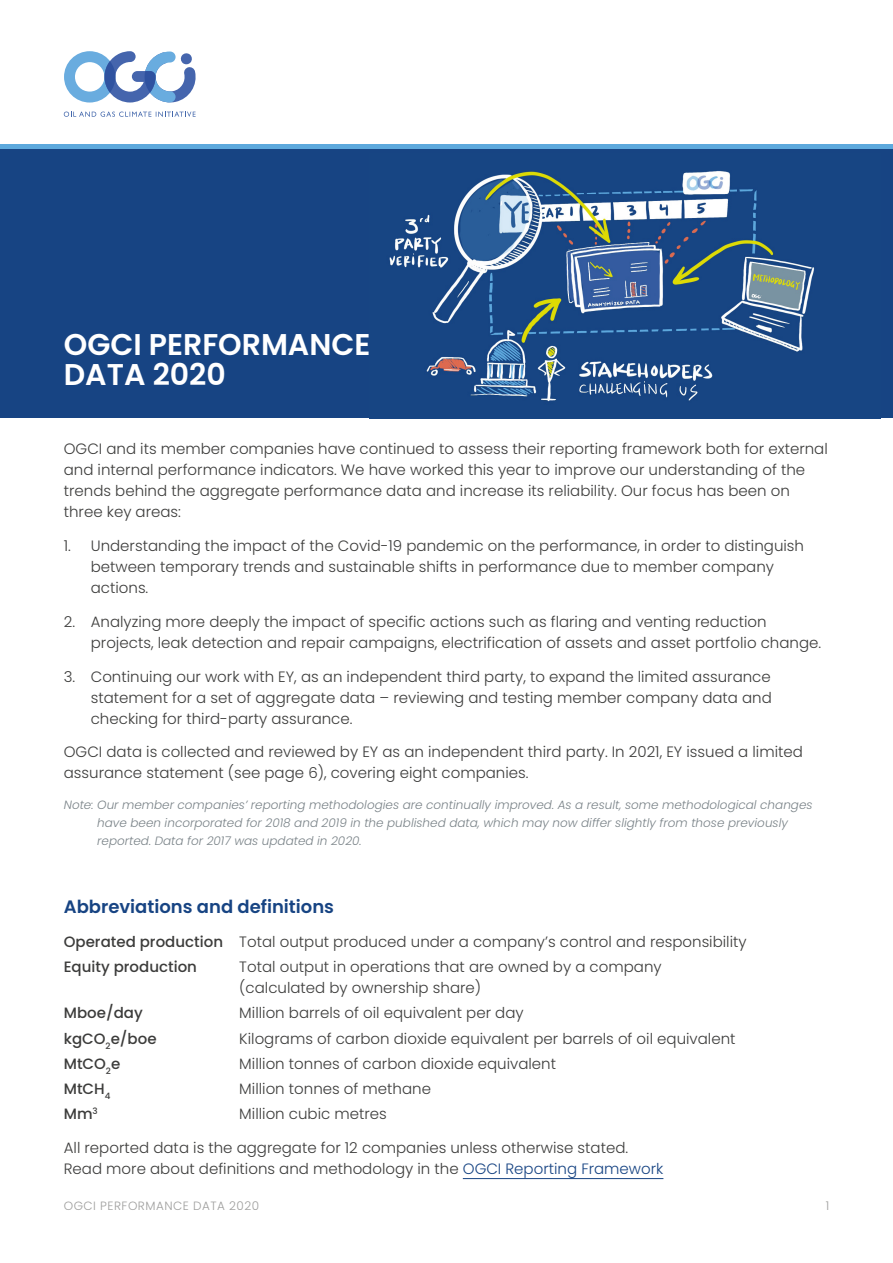
<style>
.page{position:relative;width:893px;height:1263px;background:#fff}
.page>*{position:absolute;margin:0;border:0;box-sizing:border-box;transform-origin:0 0}
.t1{font:600 30px/30px "Poppins";color:#fff}
.t2{font:600 18px "Poppins";color:#174483}
.t3{font:300 15px/21px "Poppins";color:#3c3c3b}
.t4{font:500 15px "Poppins";color:#3c3c3b}
.t5{font:italic 300 12px/18px "Poppins";color:#7a8388}
.t6{font:300 12px "Poppins";letter-spacing:.04em;color:#9e9e9d}
.s1{font-weight:500}
.s2{color:#174483}
</style>
<div class="page">
<svg style="left:64px;top:112px;width:132px;height:5px"></svg>
<svg style="left:64px;top:51px;width:132px;height:52px"></svg>
<hr style="left:0;top:145px;width:893px;height:4px;background:#5da9dd">
<div style="left:0;top:149px;width:893px;height:269px;background:#174483"></div>
<img style="left:389px;top:171px;width:426px;height:231px">
<hr style="left:463px;top:1178px;width:200px;height:1px;background:#174483">
<h1 class="t1" style="left:64px;top:330px;width:308px">OGCI PERFORMANCE<br>DATA 2020</h1>
<p class="t3" style="left:64px;top:439px;width:766px">OGCI and its member companies have continued to assess their reporting framework both for external and internal performance indicators. We have worked this year to improve our understanding of the trends behind the aggregate performance data and increase its reliability. Our focus has been on three key areas:</p>
<p class="t3" style="left:91px;top:535px;width:715px;text-indent:-27px">1. Understanding the impact of the Covid-19 pandemic on the performance, in order to distinguish between temporary trends and sustainable shifts in performance due to member company actions.</p>
<p class="t3" style="left:91px;top:611px;width:732px;text-indent:-27px">2. Analyzing more deeply the impact of specific actions such as flaring and venting reduction projects, leak detection and repair campaigns, electrification of assets and asset portfolio change.</p>
<p class="t3" style="left:91px;top:666px;width:683px;text-align:justify;text-indent:-27px">3. Continuing our work with EY, as an independent third party, to expand the limited assurance statement for a set of aggregate data – reviewing and testing member company data and checking for third-party assurance.</p>
<p class="t3" style="left:64px;top:742px;width:741px">OGCI data is collected and reviewed by EY as an independent third party. In 2021, EY issued a limited assurance statement (see page 6), covering eight companies.</p>
<p class="t5" style="left:97px;top:796px;width:717px;text-indent:-33px">Note: Our member companies’ reporting methodologies are continually improved. As a result, some methodological changes have been incorporated for 2018 and 2019 in the published data, which may now differ slightly from those previously reported. Data for 2017 was updated in 2020.</p>
<p class="t2" style="left:64px;top:896px;width:272px">Abbreviations and definitions</p>
<p class="t3" style="left:64px;top:929px;width:684px;line-height:25.2px"><span class="s1">Operated production</span> Total output produced under a company’s control and responsibility<br><span class="s1">Equity production</span></p>
<p class="t3" style="left:239px;top:956px;width:424px">Total output in operations that are owned by a company (calculated by ownership share)</p>
<p class="t4" style="left:64px;top:1004px;width:81px">Mboe/day</p>
<p class="t3" style="left:239px;top:1002px;width:286px">Million barrels of oil equivalent per day</p>
<p class="t4" style="left:64px;top:1029px;width:94px">kgCO<sub>2</sub>e/boe</p>
<p class="t3" style="left:239px;top:1028px;width:498px">Kilograms of carbon dioxide equivalent per barrels of oil equivalent</p>
<p class="t4" style="left:64px;top:1055px;width:58px">MtCO<sub>2</sub>e</p>
<p class="t3" style="left:239px;top:1053px;width:318px">Million tonnes of carbon dioxide equivalent</p>
<p class="t4" style="left:64px;top:1080px;width:48px">MtCH<sub>4</sub></p>
<p class="t3" style="left:239px;top:1078px;width:193px">Million tonnes of methane</p>
<p class="t4" style="left:64px;top:1105px;width:36px">Mm<sup>3</sup></p>
<p class="t3" style="left:239px;top:1104px;width:149px">Million cubic metres</p>
<p class="t3" style="left:64px;top:1137px;width:601px">All reported data is the aggregate for 12 companies unless otherwise stated.<br>Read more about definitions and methodology in the <span class="s2">OGCI Reporting Framework</span></p>
<p class="t6" style="left:64px;top:1199px;width:197px">OGCI PERFORMANCE DATA 2020</p>
<p class="t6" style="left:826px;top:1199px;width:5px">1</p>
</div>
